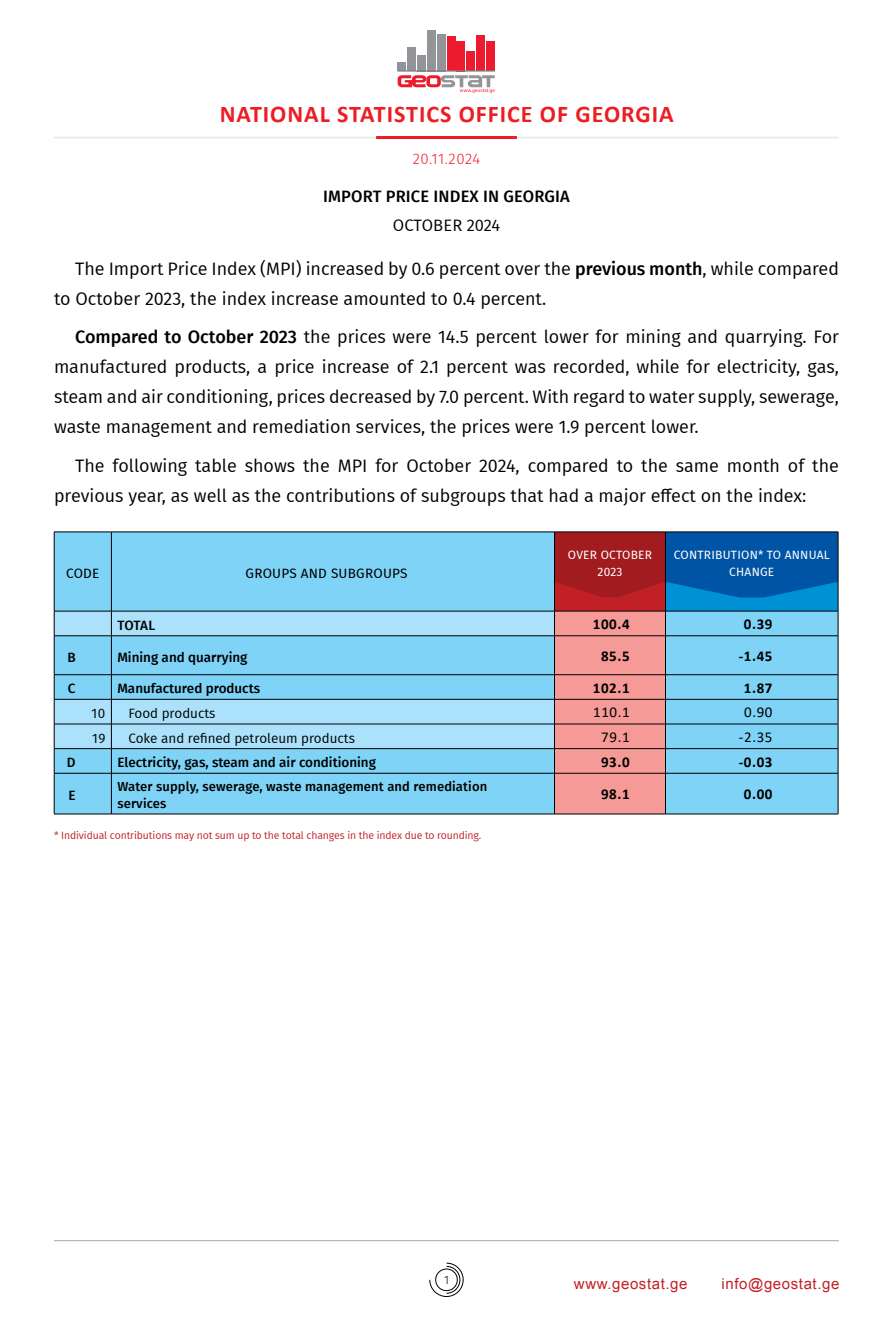
<style>
.page{position:relative;width:893px;height:1319px;background:#fff}
.page>*{position:absolute;margin:0;border:0;box-sizing:border-box;transform-origin:0 0}
.t1{font:700 24px "Calibri";letter-spacing:.04em;color:#ed1d24}
.t2{font:18px/30px "Fira GO";color:#000}
.t3{font:500 16.5px "Fira GO";letter-spacing:.01em;color:#000}
.t4{font:16.5px "Fira GO";color:#000}
.t5{font:700 15px "Calibri";letter-spacing:.04em;color:#000}
.t6{font:15px "BPG Ingiri Arial";letter-spacing:.04em;color:#c12026}
.t7{font:15px "Calibri";letter-spacing:.04em;color:#000}
.t8{font:300 15px "Fira GO";letter-spacing:.03em;color:#ed1d24}
.t9{font:500 13.5px "Fira GO";color:#000}
.t10{font:13.5px "Fira GO";color:#000}
.t11{font:13.5px "Fira GO";letter-spacing:.02em;color:#000}
.t12{font:500 13.05px/16.5px "Fira GO";letter-spacing:.01em;color:#000}
.t13{font:12px/16.5px "Fira GO";letter-spacing:.02em;color:#fff;text-align:center}
.t14{font:300 12px "Fira GO";color:#000}
.t15{font:10.5px "Fira GO";letter-spacing:-.01em;color:#c12026}
.s1{font-weight:500}
</style>
<div class="page">
<svg style="left:429px;top:1262px;width:35px;height:34px"></svg>
<hr style="left:54px;top:1239px;width:785px;height:1px;background:#a7a9ac">
<hr style="left:54px;top:137px;width:785px;height:1px;background:#e6e7e8">
<hr style="left:376px;top:136px;width:141px;height:3px;background:#ed1d24">
<div style="left:398px;top:62px;width:8px;height:9px;background:#929497"></div>
<div style="left:407px;top:47px;width:9px;height:24px;background:#929497"></div>
<div style="left:417px;top:55px;width:9px;height:16px;background:#929497"></div>
<div style="left:427px;top:30px;width:9px;height:41px;background:#929497"></div>
<div style="left:437px;top:34px;width:9px;height:37px;background:#929497"></div>
<div style="left:447px;top:36px;width:8px;height:35px;background:#ec1b2e"></div>
<div style="left:457px;top:41px;width:8px;height:30px;background:#ec1b2e"></div>
<div style="left:466px;top:51px;width:9px;height:20px;background:#ec1b2e"></div>
<div style="left:476px;top:36px;width:9px;height:35px;background:#ec1b2e"></div>
<div style="left:486px;top:42px;width:9px;height:29px;background:#ec1b2e"></div>
<hr style="left:398px;top:70px;width:97px;height:2px;background:#808184">
<svg style="left:398px;top:75px;width:97px;height:18px"></svg>
<svg style="left:555px;top:532px;width:283px;height:281px;background:#6599c2"></svg>
<div style="left:55px;top:532px;width:499px;height:78px;background:#7ed3f7"></div>
<hr style="left:554px;top:532px;width:1px;height:79px;background:#000">
<hr style="left:665px;top:532px;width:1px;height:79px;background:#000">
<hr style="left:111px;top:532px;width:1px;height:79px;background:#000">
<hr style="left:54px;top:813px;width:57px;height:1px;background:#000">
<hr style="left:111px;top:813px;width:443px;height:1px;background:#000">
<hr style="left:54px;top:531px;width:57px;height:1px;background:#000">
<hr style="left:54px;top:532px;width:1px;height:79px;background:#000">
<hr style="left:111px;top:531px;width:443px;height:1px;background:#000">
<hr style="left:554px;top:531px;width:111px;height:1px;background:#000">
<hr style="left:665px;top:531px;width:173px;height:1px;background:#000">
<hr style="left:838px;top:532px;width:1px;height:79px;background:#000">
<hr style="left:54px;top:610px;width:57px;height:1px;background:#000">
<hr style="left:111px;top:610px;width:443px;height:1px;background:#000">
<hr style="left:554px;top:610px;width:111px;height:1px;background:#000">
<hr style="left:554px;top:813px;width:111px;height:1px;background:#000">
<hr style="left:665px;top:610px;width:173px;height:1px;background:#000">
<svg style="left:838px;top:611px;width:1px;height:24px"></svg>
<hr style="left:665px;top:635px;width:173px;height:1px;background:#000">
<hr style="left:838px;top:636px;width:1px;height:38px;background:#000">
<hr style="left:665px;top:674px;width:173px;height:1px;background:#000">
<hr style="left:665px;top:699px;width:173px;height:1px;background:#000">
<hr style="left:665px;top:723px;width:173px;height:1px;background:#000">
<hr style="left:665px;top:748px;width:173px;height:1px;background:#000">
<svg style="left:838px;top:674px;width:1px;height:99px"></svg>
<hr style="left:665px;top:772px;width:173px;height:1px;background:#000">
<hr style="left:838px;top:773px;width:1px;height:40px;background:#000">
<hr style="left:665px;top:813px;width:173px;height:1px;background:#000">
<svg style="left:54px;top:611px;width:612px;height:202px;background:#9ac5de"></svg>
<hr style="left:54px;top:748px;width:57px;height:1px;background:#000">
<hr style="left:111px;top:748px;width:443px;height:1px;background:#000">
<h1 class="t1" style="left:220px;top:97px;width:455px">NATIONAL STATISTICS OFFICE OF GEORGIA</h1>
<p class="t8" style="left:413px;top:149px;width:69px">20.11.2024</p>
<p class="t3" style="left:323px;top:187px;width:248px">IMPORT PRICE INDEX IN GEORGIA</p>
<p class="t4" style="left:393px;top:215px;width:109px">OCTOBER 2024</p>
<p class="t2" style="left:54px;top:253px;width:786px;text-indent:21px">The Import Price Index (MPI) increased by 0.6 percent over the <span class="s1">previous month</span>, while compared to October 2023, the index increase amounted to 0.4 percent.</p>
<p class="t2" style="left:54px;top:322px;width:786px;text-align:justify;text-indent:21px"><span class="s1">Compared to October 2023</span> the prices were 14.5 percent lower for mining and quarrying. For manufactured products, a price increase of 2.1 percent was recorded, while for electricity, gas, steam and air conditioning, prices decreased by 7.0 percent. With regard to water supply, sewerage, waste management and remediation services, the prices were 1.9 percent lower.</p>
<p class="t2" style="left:54px;top:450px;width:786px;text-indent:21px">The following table shows the MPI for October 2024, compared to the same month of the previous year, as well as the contributions of subgroups that had a major effect on the index:</p>
<p class="t11" style="left:66px;top:565px;width:35px">CODE</p>
<p class="t11" style="left:246px;top:565px;width:163px">GROUPS AND SUBGROUPS</p>
<p class="t13" style="left:568px;top:546px;width:86px">OVER OCTOBER<br>2023</p>
<p class="t13" style="left:674px;top:546px;width:158px">CONTRIBUTION* TO ANNUAL<br>CHANGE</p>
<p class="t9" style="left:117px;top:617px;width:39px">TOTAL</p>
<p class="t5" style="left:593px;top:613px;width:38px">100.4</p>
<p class="t5" style="left:744px;top:613px;width:30px">0.39</p>
<p class="t9" style="left:67px;top:649px;width:10px">B</p>
<p class="t9" style="left:117px;top:649px;width:132px">Mining and quarrying</p>
<p class="t5" style="left:601px;top:645px;width:30px">85.5</p>
<p class="t5" style="left:739px;top:645px;width:35px">-1.45</p>
<p class="t9" style="left:68px;top:680px;width:9px">C</p>
<p class="t9" style="left:117px;top:680px;width:144px">Manufactured products</p>
<p class="t5" style="left:593px;top:677px;width:38px">102.1</p>
<p class="t5" style="left:744px;top:677px;width:30px">1.87</p>
<p class="t10" style="left:92px;top:705px;width:15px">10</p>
<p class="t10" style="left:128px;top:705px;width:89px">Food products</p>
<p class="t7" style="left:593px;top:701px;width:38px">110.1</p>
<p class="t7" style="left:744px;top:701px;width:30px">0.90</p>
<p class="t10" style="left:92px;top:730px;width:15px">19</p>
<p class="t10" style="left:128px;top:730px;width:228px">Coke and refined petroleum products</p>
<p class="t7" style="left:601px;top:726px;width:30px">79.1</p>
<p class="t7" style="left:739px;top:726px;width:35px">-2.35</p>
<p class="t9" style="left:67px;top:754px;width:10px">D</p>
<p class="t9" style="left:117px;top:754px;width:260px">Electricity, gas, steam and air conditioning</p>
<p class="t5" style="left:601px;top:750px;width:30px">93.0</p>
<p class="t5" style="left:739px;top:750px;width:35px">-0.03</p>
<p class="t9" style="left:68px;top:787px;width:9px">E</p>
<p class="t12" style="left:117px;top:778px;width:371px">Water supply, sewerage, waste management and remediation services</p>
<p class="t5" style="left:601px;top:783px;width:30px">98.1</p>
<p class="t5" style="left:744px;top:783px;width:30px">0.00</p>
<p class="t15" style="left:54px;top:829px;width:429px">* Individual contributions may not sum up to the total changes in the index due to rounding.</p>
<p class="t14" style="left:444px;top:1272px;width:6px">1</p>
<p class="t6" style="left:574px;top:1273px;width:115px">www.geostat.ge</p>
<p class="t6" style="left:722px;top:1273px;width:119px">info@geostat.ge</p>
</div>
